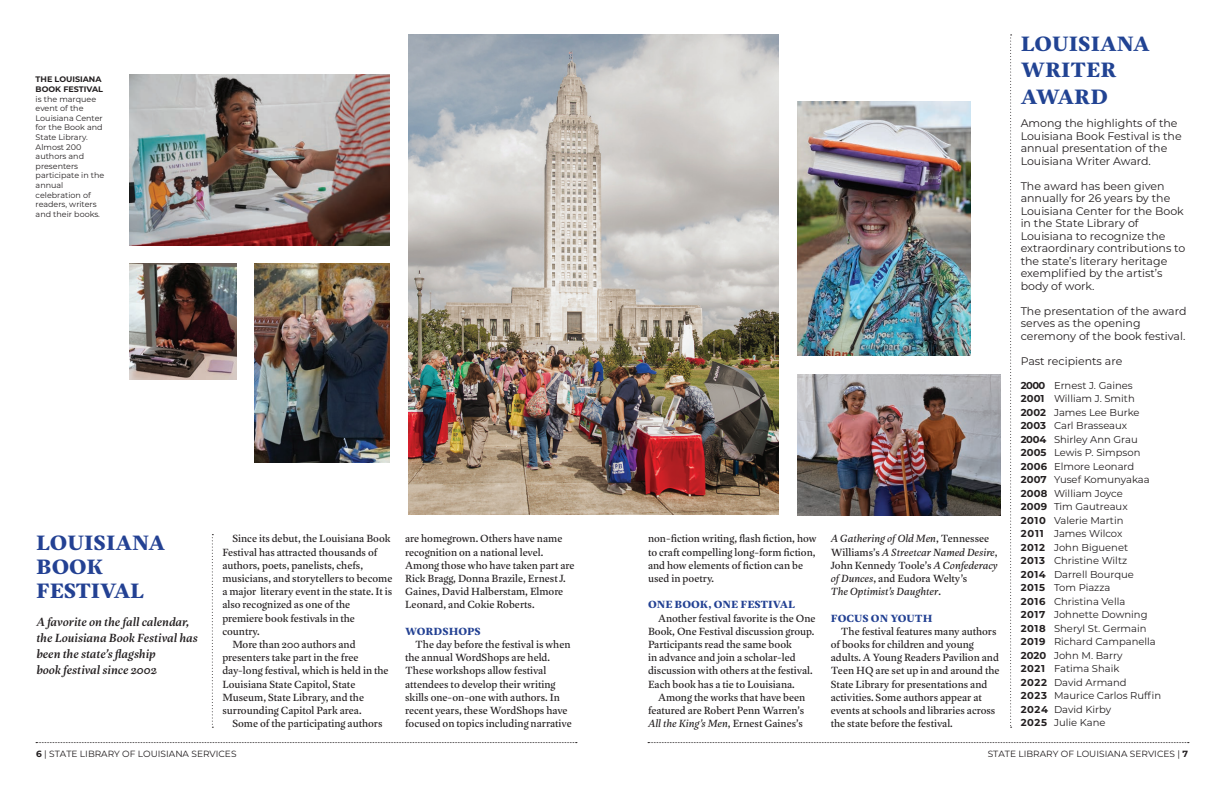
<style>
.page{position:relative;width:1224px;height:792px;background:#fff}
.page>*{position:absolute;margin:0;border:0;box-sizing:border-box;transform-origin:0 0}
.t1{font:700 22px/24px "Tara";letter-spacing:-.01em;color:#234193}
.t2{font:700 22px/26.4px "Tara";color:#214393}
.t3{font:italic 500 12.5px/16px "Tara";color:#231f20}
.t4{font:11px/13.2px "Tara";color:#231f20}
.t5{font:11px/12.5px "Montserrat";color:#231f20}
.t6{font:italic 11px/13.2px "Tara";color:#231f20}
.t7{font:700 11px "Tara";color:#234193}
.t8{font:10px/13.5px "Montserrat";color:#231f20}
.t9{font:700 10px/13.5px "Montserrat";letter-spacing:.05em;color:#231f20}
.t10{font:100 9px "Montserrat";color:#231f20}
.t11{font:8px/9.6px "Montserrat";color:#231f20}
.t12{font:700 8px/9.6px "Montserrat";color:#231f20}
.s1{font-style:italic}
.s2{font-style:normal}
</style>
<div class="page">
<svg style="left:36px;top:742px;width:541px;height:1px"></svg>
<svg style="left:648px;top:742px;width:541px;height:1px"></svg>
<svg style="left:1010px;top:34px;width:2px;height:694px"></svg>
<svg style="left:212px;top:534px;width:1px;height:194px"></svg>
<img style="left:129px;top:264px;width:107px;height:115px">
<img style="left:255px;top:264px;width:135px;height:199px">
<img style="left:409px;top:34px;width:370px;height:481px">
<img style="left:798px;top:374px;width:203px;height:141px">
<img style="left:129px;top:75px;width:261px;height:170px">
<img style="left:798px;top:102px;width:172px;height:253px">
<p class="t12" style="left:36px;top:74px;width:69px">THE LOUISIANA<br>BOOK FESTIVAL</p>
<p class="t11" style="left:36px;top:94px;width:70px">is the marquee event of the<br>Louisiana Center for the Book and<br>State Library.<br>Almost 200 authors and presenters participate in the annual celebration of readers, writers and their books.</p>
<h1 class="t1" style="left:36px;top:531px;width:131px">LOUISIANA<br>BOOK<br>FESTIVAL</h1>
<p class="t3" style="left:36px;top:613px;width:163px">A favorite on the fall calendar, the Louisiana Book Festival has been the state’s flagship<br>book festival since 2002</p>
<p class="t4" style="left:232px;top:532px;width:160px">Since its debut, the Louisiana Book</p>
<p class="t4" style="left:222px;top:545px;width:157px">Festival has attracted thousands of</p>
<p class="t4" style="left:222px;top:558px;width:142px">authors, poets, panelists, chefs,</p>
<p class="t4" style="left:222px;top:572px;width:172px">musicians, and storytellers to become</p>
<p class="t4" style="left:222px;top:585px;width:171px">a major literary event in the state. It is</p>
<p class="t4" style="left:222px;top:598px;width:129px">also recognized as one of the</p>
<p class="t4" style="left:222px;top:611px;width:134px">premiere book festivals in the</p>
<p class="t4" style="left:222px;top:624px;width:39px">country.</p>
<p class="t4" style="left:232px;top:638px;width:125px">More than 200 authors and</p>
<p class="t4" style="left:222px;top:651px;width:138px">presenters take part in the free</p>
<p class="t4" style="left:222px;top:664px;width:168px">day-long festival, which is held in the</p>
<p class="t4" style="left:222px;top:677px;width:135px">Louisiana State Capitol, State</p>
<p class="t4" style="left:222px;top:690px;width:143px">Museum, State Library, and the</p>
<p class="t4" style="left:222px;top:704px;width:141px">surrounding Capitol Park area.</p>
<p class="t4" style="left:232px;top:717px;width:152px">Some of the participating authors</p>
<p class="t4" style="left:405px;top:532px;width:171px">are homegrown. Others have name recognition on a national level.<br>Among those who have taken part are Rick Bragg, Donna Brazile, Ernest J.<br>Gaines, David Halberstam, Elmore Leonard, and Cokie Roberts.</p>
<p class="t7" style="left:405px;top:624px;width:77px">WORDSHOPS</p>
<p class="t4" style="left:405px;top:638px;width:168px;text-indent:10px">The day before the festival is when the annual WordShops are held.<br>These workshops allow festival attendees to develop their writing skills one-on-one with authors. In recent years, these WordShops have focused on topics including narrative</p>
<p class="t4" style="left:648px;top:532px;width:170px">non-fiction writing, flash fiction, how to craft compelling long-form fiction, and how elements of fiction can be used in poetry.</p>
<p class="t7" style="left:648px;top:597px;width:149px">ONE BOOK, ONE FESTIVAL</p>
<p class="t4" style="left:648px;top:611px;width:169px;text-indent:10px">Another festival favorite is the One Book, One Festival discussion group.<br>Participants read the same book<br>in advance and join a scholar-led discussion with others at the festival.<br>Each book has a tie to Louisiana.</p>
<p class="t4" style="left:648px;top:690px;width:159px;text-align:justify;text-indent:10px">Among the works that have been featured are Robert Penn Warren’s <span class="s1">All the King’s Men</span>, Ernest Gaines’s</p>
<p class="t6" style="left:831px;top:532px;width:168px">A Gathering of Old Men<span class="s2">, Tennessee<br>Williams’s</span> A Streetcar Named Desire<span class="s2">,<br>John Kennedy Toole’s</span> A Confederacy of Dunces<span class="s2">, and Eudora Welty’s<br></span>The Optimist’s Daughter<span class="s2">.</span></p>
<p class="t7" style="left:831px;top:611px;width:103px">FOCUS ON YOUTH</p>
<p class="t4" style="left:831px;top:624px;width:170px;text-indent:10px">The festival features many authors of books for children and young adults. A Young Readers Pavilion and Teen HQ are set up in and around the State Library for presentations and activities. Some authors appear at events at schools and libraries across the state before the festival.</p>
<h1 class="t2" style="left:1021px;top:30px;width:131px">LOUISIANA<br>WRITER<br>AWARD</h1>
<p class="t5" style="left:1021px;top:117px;width:163px">Among the highlights of the<br>Louisiana Book Festival is the annual presentation of the<br>Louisiana Writer Award.</p>
<p class="t5" style="left:1021px;top:179px;width:166px">The award has been given annually for 26 years by the<br>Louisiana Center for the Book in the State Library of<br>Louisiana to recognize the extraordinary contributions to the state’s literary heritage exemplified by the artist’s body of work.</p>
<p class="t5" style="left:1021px;top:304px;width:167px">The presentation of the award serves as the opening ceremony of the book festival.</p>
<p class="t5" style="left:1021px;top:354px;width:103px">Past recipients are</p>
<p class="t9" style="left:1021px;top:378px;width:29px">2000<br>2001<br>2002<br>2003<br>2004<br>2005<br>2006<br>2007<br>2008<br>2009<br>2010<br>2011<br>2012<br>2013<br>2014<br>2015<br>2016<br>2017<br>2018<br>2019<br>2020<br>2021<br>2022<br>2023<br>2024<br>2025</p>
<p class="t8" style="left:1054px;top:378px;width:109px">Ernest J. Gaines<br>William J. Smith<br>James Lee Burke<br>Carl Brasseaux<br>Shirley Ann Grau<br>Lewis P. Simpson<br>Elmore Leonard<br>Yusef Komunyakaa<br>William Joyce<br>Tim Gautreaux<br>Valerie Martin<br>James Wilcox<br>John Biguenet<br>Christine Wiltz<br>Darrell Bourque<br>Tom Piazza<br>Christina Vella<br>Johnette Downing<br>Sheryl St. Germain<br>Richard Campanella<br>John M. Barry<br>Fatima Shaik<br>David Armand<br>Maurice Carlos Ruffin<br>David Kirby<br>Julie Kane</p>
<p class="t10" style="left:36px;top:747px;width:202px">6 | STATE LIBRARY OF LOUISIANA SERVICES</p>
<p class="t10" style="left:988px;top:747px;width:202px">STATE LIBRARY OF LOUISIANA SERVICES | 7</p>
</div>
